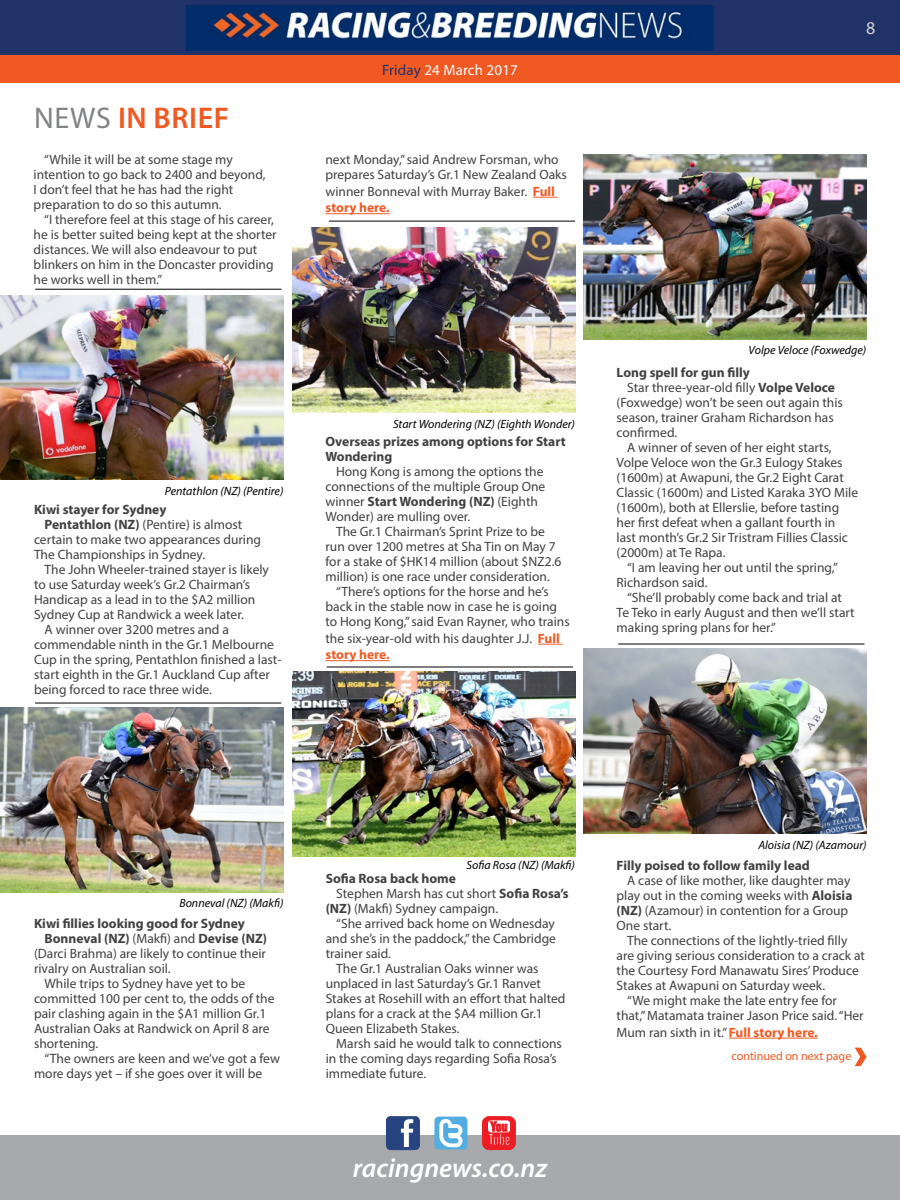
<style>
.page{position:relative;width:900px;height:1200px;background:#fff}
.page>*{position:absolute;margin:0;border:0;box-sizing:border-box;transform-origin:0 0}
.t1{font:600 30px "Myriad Pro";color:#f15922}
.t2{font:italic 600 27px "Myriad Pro";color:#fff}
.t3{font:18px "Myriad Pro";color:#d1d4d4}
.t4{font:15px "Myriad Pro";letter-spacing:.01em;color:#fff}
.t5{font:13.5px/15px "Myriad Pro";color:#414042}
.t6{font:700 13.5px/15px "Myriad Pro";color:#414042}
.t7{font:italic 12px "Myriad Pro";color:#000}
.t8{font:12px "Myriad Pro";color:#f15922}
.s1{font-weight:400;color:#808285}
.s2{font-weight:700}
.s3{color:#203267}
.s4{font-weight:700;color:#f15922}
.s5{font-weight:400}
</style>
<div class="page">
<div style="left:0;top:1136px;width:900px;height:64px;background:#a7a9ac"></div>
<svg style="left:386px;top:1117px;width:34px;height:33px"></svg>
<svg style="left:434px;top:1117px;width:33px;height:33px"></svg>
<svg style="left:482px;top:1116px;width:34px;height:34px"></svg>
<div style="left:0;top:0;width:900px;height:64px;background:#203267"></div>
<div style="left:0;top:56px;width:900px;height:27px;background:#f15922"></div>
<img style="left:187px;top:5px;width:526px;height:46px">
<hr style="left:329px;top:221px;width:246px;height:1px;background:#000">
<hr style="left:35px;top:289px;width:246px;height:1px;background:#000">
<hr style="left:35px;top:703px;width:246px;height:1px;background:#000">
<hr style="left:327px;top:667px;width:246px;height:1px;background:#000">
<hr style="left:618px;top:644px;width:246px;height:1px;background:#000">
<img style="left:292px;top:228px;width:283px;height:185px">
<img style="left:584px;top:154px;width:282px;height:185px">
<img style="left:1px;top:295px;width:282px;height:185px">
<img style="left:1px;top:708px;width:282px;height:184px">
<img style="left:292px;top:672px;width:283px;height:184px">
<img style="left:584px;top:649px;width:283px;height:184px">
<svg style="left:533px;top:197px;width:25px;height:1px"></svg>
<hr style="left:325px;top:213px;width:65px;height:1px;background:#f15922">
<svg style="left:538px;top:644px;width:25px;height:1px"></svg>
<hr style="left:325px;top:660px;width:65px;height:1px;background:#f15922">
<svg style="left:855px;top:1048px;width:12px;height:18px"></svg>
<hr style="left:729px;top:1038px;width:89px;height:1px;background:#f15922">
<h1 class="t1" style="left:34px;top:98px;width:196px"><span class="s1">NEWS</span> IN BRIEF</h1>
<p class="t5" style="left:34px;top:152px;width:234px;text-indent:11px">“While it will be at some stage my intention to go back to 2400 and beyond, I don’t feel that he has had the right preparation to do so this autumn.</p>
<p class="t5" style="left:34px;top:212px;width:244px;text-indent:11px">“I therefore feel at this stage of his career, he is better suited being kept at the shorter distances. We will also endeavour to put blinkers on him in the Doncaster providing he works well in them.”</p>
<p class="t7" style="left:165px;top:483px;width:120px">Pentathlon (NZ) (Pentire)</p>
<p class="t6" style="left:34px;top:502px;width:134px">Kiwi stayer for Sydney</p>
<p class="t5" style="left:45px;top:517px;width:199px"><span class="s2">Pentathlon (NZ)</span> (Pentire) is almost</p>
<p class="t5" style="left:34px;top:532px;width:229px">certain to make two appearances during</p>
<p class="t5" style="left:34px;top:547px;width:173px">The Championships in Sydney.</p>
<p class="t5" style="left:45px;top:562px;width:226px">The John Wheeler-trained stayer is likely</p>
<p class="t5" style="left:34px;top:577px;width:218px">to use Saturday week’s Gr.2 Chairman’s</p>
<p class="t5" style="left:34px;top:592px;width:223px">Handicap as a lead in to the $A2 million</p>
<p class="t5" style="left:34px;top:607px;width:211px">Sydney Cup at Randwick a week later.</p>
<p class="t5" style="left:45px;top:622px;width:186px">A winner over 3200 metres and a</p>
<p class="t5" style="left:34px;top:637px;width:241px">commendable ninth in the Gr.1 Melbourne</p>
<p class="t5" style="left:34px;top:652px;width:249px">Cup in the spring, Pentathlon finished a last-</p>
<p class="t5" style="left:34px;top:667px;width:237px">start eighth in the Gr.1 Auckland Cup after</p>
<p class="t5" style="left:34px;top:682px;width:180px">being forced to race three wide.</p>
<p class="t4" style="left:382px;top:61px;width:137px"><span class="s3">Friday</span> 24 March 2017</p>
<p class="t5" style="left:325px;top:152px;width:243px">next Monday,” said Andrew Forsman, who prepares Saturday’s Gr.1 New Zealand Oaks</p>
<p class="t5" style="left:325px;top:183px;width:231px;line-height:16.5px">winner Bonneval with Murray Baker. <span class="s4">Full story here.</span></p>
<h3 class="t3" style="left:866px;top:17px;width:11px">8</h3>
<p class="t7" style="left:393px;top:416px;width:184px">Start Wondering (NZ) (Eighth Wonder)</p>
<p class="t6" style="left:325px;top:434px;width:242px">Overseas prizes among options for Start<br>Wondering</p>
<p class="t5" style="left:325px;top:464px;width:221px;text-indent:11px">Hong Kong is among the options the connections of the multiple Group One winner <span class="s2">Start Wondering (NZ)</span> (Eighth Wonder) are mulling over.</p>
<p class="t5" style="left:336px;top:524px;width:210px">The Gr.1 Chairman’s Sprint Prize to be</p>
<p class="t5" style="left:325px;top:539px;width:232px">run over 1200 metres at Sha Tin on May 7</p>
<p class="t5" style="left:325px;top:554px;width:237px">for a stake of $HK14 million (about $NZ2.6</p>
<p class="t5" style="left:325px;top:569px;width:226px">million) is one race under consideration.</p>
<p class="t5" style="left:336px;top:584px;width:214px">“There’s options for the horse and he’s</p>
<p class="t5" style="left:325px;top:599px;width:233px">back in the stable now in case he is going</p>
<p class="t5" style="left:325px;top:614px;width:246px">to Hong Kong,” said Evan Rayner, who trains</p>
<p class="t5" style="left:325px;top:630px;width:236px;line-height:16.5px">the six-year-old with his daughter J.J. <span class="s4">Full story here.</span></p>
<p class="t7" style="left:749px;top:343px;width:119px">Volpe Veloce (Foxwedge)</p>
<p class="t6" style="left:617px;top:364px;width:135px">Long spell for gun filly</p>
<p class="t5" style="left:627px;top:379px;width:209px">Star three-year-old filly <span class="s2">Volpe Veloce</span></p>
<p class="t5" style="left:617px;top:394px;width:228px">(Foxwedge) won’t be seen out again this</p>
<p class="t5" style="left:617px;top:409px;width:219px">season, trainer Graham Richardson has</p>
<p class="t5" style="left:617px;top:424px;width:62px">confirmed.</p>
<p class="t5" style="left:627px;top:439px;width:206px">A winner of seven of her eight starts,</p>
<p class="t5" style="left:617px;top:454px;width:228px">Volpe Veloce won the Gr.3 Eulogy Stakes</p>
<p class="t5" style="left:617px;top:469px;width:229px">(1600m) at Awapuni, the Gr.2 Eight Carat</p>
<p class="t5" style="left:617px;top:484px;width:243px">Classic (1600m) and Listed Karaka 3YO Mile</p>
<p class="t5" style="left:617px;top:499px;width:224px">(1600m), both at Ellerslie, before tasting</p>
<p class="t5" style="left:617px;top:514px;width:220px">her first defeat when a gallant fourth in</p>
<p class="t5" style="left:617px;top:529px;width:233px">last month’s Gr.2 Sir Tristram Fillies Classic</p>
<p class="t5" style="left:617px;top:544px;width:111px">(2000m) at Te Rapa.</p>
<p class="t5" style="left:627px;top:559px;width:212px">“I am leaving her out until the spring,”</p>
<p class="t5" style="left:617px;top:574px;width:92px">Richardson said.</p>
<p class="t5" style="left:627px;top:589px;width:216px">“She’ll probably come back and trial at</p>
<p class="t5" style="left:617px;top:604px;width:240px">Te Teko in early August and then we’ll start</p>
<p class="t5" style="left:617px;top:619px;width:161px">making spring plans for her.”</p>
<p class="t7" style="left:179px;top:896px;width:105px">Bonneval (NZ) (Makfi)</p>
<p class="t6" style="left:34px;top:915px;width:212px">Kiwi fillies looking good for Sydney</p>
<p class="t6" style="left:45px;top:930px;width:224px">Bonneval (NZ) <span class="s5">(Makfi) and</span> Devise (NZ)</p>
<p class="t5" style="left:34px;top:946px;width:234px">(Darci Brahma) are likely to continue their</p>
<p class="t5" style="left:34px;top:961px;width:138px">rivalry on Australian soil.</p>
<p class="t5" style="left:45px;top:976px;width:202px">While trips to Sydney have yet to be</p>
<p class="t5" style="left:34px;top:991px;width:242px">committed 100 per cent to, the odds of the</p>
<p class="t5" style="left:34px;top:1006px;width:234px">pair clashing again in the $A1 million Gr.1</p>
<p class="t5" style="left:34px;top:1021px;width:237px">Australian Oaks at Randwick on April 8 are</p>
<p class="t5" style="left:34px;top:1036px;width:66px">shortening.</p>
<p class="t5" style="left:45px;top:1051px;width:237px">“The owners are keen and we’ve got a few</p>
<p class="t5" style="left:34px;top:1066px;width:230px">more days yet – if she goes over it will be</p>
<p class="t7" style="left:466px;top:858px;width:110px">Sofia Rosa (NZ) (Makfi)</p>
<p class="t6" style="left:326px;top:870px;width:132px">Sofia Rosa back home</p>
<p class="t5" style="left:336px;top:885px;width:234px">Stephen Marsh has cut short <span class="s2">Sofia Rosa’s</span></p>
<p class="t5" style="left:326px;top:900px;width:174px"><span class="s2">(NZ)</span> (Makfi) Sydney campaign.</p>
<p class="t5" style="left:336px;top:915px;width:220px">“She arrived back home on Wednesday</p>
<p class="t5" style="left:326px;top:930px;width:232px">and she’s in the paddock,” the Cambridge</p>
<p class="t5" style="left:326px;top:945px;width:67px">trainer said.</p>
<p class="t5" style="left:336px;top:960px;width:204px">The Gr.1 Australian Oaks winner was</p>
<p class="t5" style="left:326px;top:975px;width:217px">unplaced in last Saturday’s Gr.1 Ranvet</p>
<p class="t5" style="left:326px;top:990px;width:241px">Stakes at Rosehill with an effort that halted</p>
<p class="t5" style="left:326px;top:1005px;width:219px">plans for a crack at the $A4 million Gr.1</p>
<p class="t5" style="left:326px;top:1020px;width:135px">Queen Elizabeth Stakes.</p>
<p class="t5" style="left:336px;top:1035px;width:227px">Marsh said he would talk to connections</p>
<p class="t5" style="left:326px;top:1050px;width:233px">in the coming days regarding Sofia Rosa’s</p>
<p class="t5" style="left:326px;top:1065px;width:102px">immediate future.</p>
<h2 class="t2" style="left:353px;top:1150px;width:196px">racingnews.co.nz</h2>
<p class="t7" style="left:758px;top:838px;width:110px">Aloisia (NZ) (Azamour)</p>
<p class="t6" style="left:617px;top:858px;width:195px">Filly poised to follow family lead</p>
<p class="t5" style="left:617px;top:873px;width:237px;text-indent:11px">A case of like mother, like daughter may play out in the coming weeks with <span class="s2">Aloisia (NZ)</span> (Azamour) in contention for a Group<br>One start.</p>
<p class="t5" style="left:627px;top:933px;width:222px">The connections of the lightly-tried filly</p>
<p class="t5" style="left:617px;top:948px;width:250px">are giving serious consideration to a crack at</p>
<p class="t5" style="left:617px;top:963px;width:244px">the Courtesy Ford Manawatu Sires’ Produce</p>
<p class="t5" style="left:617px;top:978px;width:210px">Stakes at Awapuni on Saturday week.</p>
<p class="t5" style="left:627px;top:993px;width:211px">“We might make the late entry fee for</p>
<p class="t5" style="left:617px;top:1008px;width:249px">that,” Matamata trainer Jason Price said. “Her</p>
<p class="t5" style="left:617px;top:1024px;width:203px">Mum ran sixth in it.” <span class="s4">Full story here.</span></p>
<p class="t8" style="left:732px;top:1049px;width:121px">continued on next page</p>
</div>
